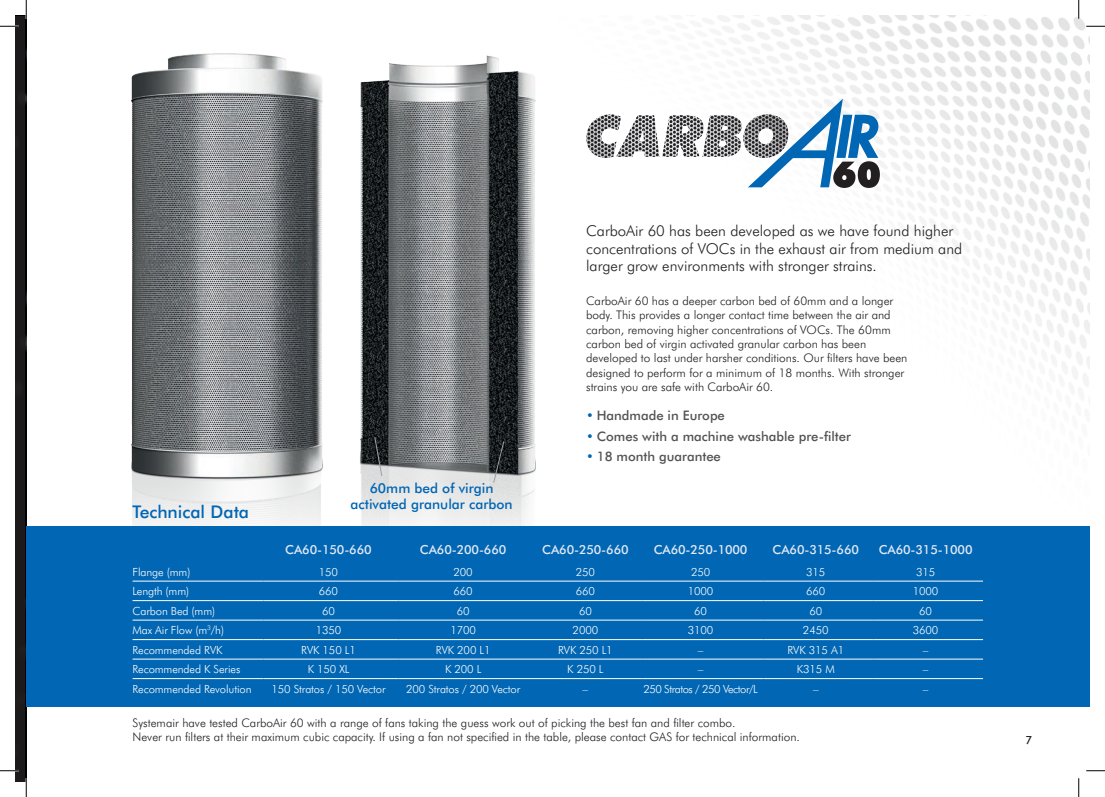
<style>
.page{position:relative;width:1105px;height:797px;background:#fff}
.page>*{position:absolute;margin:0;border:0;box-sizing:border-box;transform-origin:0 0}
.t1{font:500 17.5px "Futura BT";color:#0166b3}
.t2{font:300 15px/17.5px "Futura BT";color:#231f20}
.t3{font:500 13.75px/16.2px "Futura BT";color:#0166b3;text-align:center}
.t4{font:500 13.12px "Futura BT";color:#555252}
.t5{font:500 12.5px "Futura BT";letter-spacing:-.01em;color:#e1e9f6}
.t6{font:300 11.88px/14.4px "Futura BT";color:#231f20}
.t7{font:300 11.25px "Futura BT";letter-spacing:-.01em;color:#fff}
.t8{font:300 11.25px "Futura BT";letter-spacing:-.04em;color:#fff}
.t9{font:500 11.25px "Futura BT";color:#231f20}
.s1{color:#0166b3}
</style>
<div class="page">
<img style="left:707px;top:16px;width:382px;height:370px">
<img style="left:131px;top:54px;width:405px;height:472px">
<svg style="left:25px;top:19px;width:1px;height:759px"></svg>
<div style="left:16px;top:16px;width:9px;height:765px;background:#231f20"></div>
<div style="left:26px;top:526px;width:1063px;height:181px;background:#0166b3"></div>
<hr style="left:133px;top:581px;width:131px;height:1px;background:#fff">
<hr style="left:264px;top:581px;width:134px;height:1px;background:#fff">
<hr style="left:398px;top:581px;width:135px;height:1px;background:#fff">
<hr style="left:533px;top:581px;width:110px;height:1px;background:#fff">
<hr style="left:643px;top:581px;width:120px;height:1px;background:#fff">
<hr style="left:763px;top:581px;width:110px;height:1px;background:#fff">
<hr style="left:873px;top:581px;width:110px;height:1px;background:#fff">
<hr style="left:133px;top:600px;width:131px;height:1px;background:#fff">
<hr style="left:264px;top:600px;width:134px;height:1px;background:#fff">
<hr style="left:398px;top:600px;width:135px;height:1px;background:#fff">
<hr style="left:533px;top:600px;width:110px;height:1px;background:#fff">
<hr style="left:643px;top:600px;width:120px;height:1px;background:#fff">
<hr style="left:763px;top:600px;width:110px;height:1px;background:#fff">
<hr style="left:873px;top:600px;width:110px;height:1px;background:#fff">
<hr style="left:133px;top:619px;width:131px;height:1px;background:#fff">
<hr style="left:264px;top:619px;width:134px;height:1px;background:#fff">
<hr style="left:398px;top:619px;width:135px;height:1px;background:#fff">
<hr style="left:533px;top:619px;width:110px;height:1px;background:#fff">
<hr style="left:643px;top:619px;width:120px;height:1px;background:#fff">
<hr style="left:763px;top:619px;width:110px;height:1px;background:#fff">
<hr style="left:873px;top:619px;width:110px;height:1px;background:#fff">
<hr style="left:133px;top:639px;width:131px;height:1px;background:#fff">
<hr style="left:264px;top:639px;width:134px;height:1px;background:#fff">
<hr style="left:398px;top:639px;width:135px;height:1px;background:#fff">
<hr style="left:533px;top:639px;width:110px;height:1px;background:#fff">
<hr style="left:643px;top:639px;width:120px;height:1px;background:#fff">
<hr style="left:763px;top:639px;width:110px;height:1px;background:#fff">
<hr style="left:873px;top:639px;width:110px;height:1px;background:#fff">
<hr style="left:133px;top:658px;width:131px;height:1px;background:#fff">
<hr style="left:264px;top:658px;width:134px;height:1px;background:#fff">
<hr style="left:398px;top:658px;width:135px;height:1px;background:#fff">
<hr style="left:533px;top:658px;width:110px;height:1px;background:#fff">
<hr style="left:643px;top:658px;width:120px;height:1px;background:#fff">
<hr style="left:133px;top:678px;width:131px;height:1px;background:#fff">
<hr style="left:264px;top:678px;width:134px;height:1px;background:#fff">
<hr style="left:398px;top:678px;width:135px;height:1px;background:#fff">
<hr style="left:533px;top:678px;width:110px;height:1px;background:#fff">
<hr style="left:643px;top:678px;width:120px;height:1px;background:#fff">
<hr style="left:763px;top:658px;width:110px;height:1px;background:#fff">
<hr style="left:873px;top:658px;width:110px;height:1px;background:#fff">
<hr style="left:763px;top:678px;width:110px;height:1px;background:#fff">
<hr style="left:873px;top:678px;width:110px;height:1px;background:#fff">
<svg style="left:374px;top:436px;width:9px;height:41px"></svg>
<svg style="left:493px;top:440px;width:12px;height:44px"></svg>
<svg style="left:586px;top:99px;width:294px;height:89px"></svg>
<svg style="left:0;top:25px;width:19px;height:2px"></svg>
<svg style="left:1086px;top:25px;width:19px;height:2px"></svg>
<svg style="left:0;top:770px;width:19px;height:1px"></svg>
<svg style="left:1086px;top:770px;width:19px;height:1px"></svg>
<svg style="left:25px;top:0;width:2px;height:19px"></svg>
<svg style="left:25px;top:778px;width:2px;height:19px"></svg>
<svg style="left:1078px;top:0;width:1px;height:19px"></svg>
<svg style="left:1078px;top:778px;width:1px;height:19px"></svg>
<h1 class="t1" style="left:133px;top:501px;width:118px">Technical Data</h1>
<p class="t3" style="left:351px;top:480px;width:164px">60mm bed of virgin activated granular carbon</p>
<p class="t2" style="left:586px;top:222px;width:378px">CarboAir 60 has been developed as we have found higher concentrations of VOCs in the exhaust air from medium and larger grow environments with stronger strains.</p>
<p class="t6" style="left:586px;top:293px;width:323px">CarboAir 60 has a deeper carbon bed of 60mm and a longer body. This provides a longer contact time between the air and carbon, removing higher concentrations of VOCs. The 60mm carbon bed of virgin activated granular carbon has been developed to last under harsher conditions. Our filters have been designed to perform for a minimum of 18 months. With stronger strains you are safe with CarboAir 60.</p>
<p class="t4" style="left:586px;top:407px;width:140px"><span class="s1">•</span> Handmade in Europe</p>
<p class="t4" style="left:586px;top:428px;width:266px"><span class="s1">•</span> Comes with a machine washable pre-filter</p>
<p class="t4" style="left:586px;top:448px;width:136px"><span class="s1">•</span> 18 month guarantee</p>
<p class="t5" style="left:285px;top:542px;width:88px">CA60-150-660</p>
<p class="t5" style="left:420px;top:542px;width:88px">CA60-200-660</p>
<p class="t5" style="left:542px;top:542px;width:88px">CA60-250-660</p>
<p class="t5" style="left:654px;top:542px;width:95px">CA60-250-1000</p>
<p class="t5" style="left:772px;top:542px;width:88px">CA60-315-660</p>
<p class="t5" style="left:879px;top:542px;width:95px">CA60-315-1000</p>
<p class="t7" style="left:133px;top:564px;width:59px">Flange (mm)</p>
<p class="t7" style="left:319px;top:564px;width:21px">150</p>
<p class="t7" style="left:454px;top:564px;width:21px">200</p>
<p class="t7" style="left:576px;top:564px;width:21px">250</p>
<p class="t7" style="left:691px;top:564px;width:21px">250</p>
<p class="t7" style="left:806px;top:564px;width:21px">315</p>
<p class="t7" style="left:916px;top:564px;width:21px">315</p>
<p class="t7" style="left:133px;top:584px;width:58px">Length (mm)</p>
<p class="t7" style="left:319px;top:584px;width:21px">660</p>
<p class="t7" style="left:454px;top:584px;width:21px">660</p>
<p class="t7" style="left:576px;top:584px;width:21px">660</p>
<p class="t7" style="left:688px;top:584px;width:27px">1000</p>
<p class="t7" style="left:806px;top:584px;width:21px">660</p>
<p class="t7" style="left:913px;top:584px;width:27px">1000</p>
<p class="t7" style="left:133px;top:604px;width:84px">Carbon Bed (mm)</p>
<p class="t7" style="left:322px;top:604px;width:14px">60</p>
<p class="t7" style="left:457px;top:604px;width:14px">60</p>
<p class="t7" style="left:579px;top:604px;width:14px">60</p>
<p class="t7" style="left:694px;top:604px;width:14px">60</p>
<p class="t7" style="left:809px;top:604px;width:14px">60</p>
<p class="t7" style="left:919px;top:604px;width:14px">60</p>
<p class="t7" style="left:133px;top:623px;width:93px">Max Air Flow (m<sup>3</sup>/h)</p>
<p class="t7" style="left:316px;top:623px;width:27px">1350</p>
<p class="t7" style="left:450px;top:623px;width:27px">1700</p>
<p class="t7" style="left:573px;top:623px;width:27px">2000</p>
<p class="t7" style="left:688px;top:623px;width:27px">3100</p>
<p class="t7" style="left:803px;top:623px;width:27px">2450</p>
<p class="t7" style="left:913px;top:623px;width:27px">3600</p>
<p class="t7" style="left:133px;top:642px;width:91px">Recommended RVK</p>
<p class="t7" style="left:301px;top:642px;width:56px">RVK 150 L1</p>
<p class="t7" style="left:436px;top:642px;width:56px">RVK 200 L1</p>
<p class="t7" style="left:558px;top:642px;width:56px">RVK 250 L1</p>
<p class="t7" style="left:698px;top:642px;width:7px">–</p>
<p class="t7" style="left:787px;top:642px;width:58px">RVK 315 A1</p>
<p class="t7" style="left:923px;top:642px;width:7px">–</p>
<p class="t7" style="left:133px;top:662px;width:109px">Recommended K Series</p>
<p class="t7" style="left:308px;top:662px;width:43px">K 150 XL</p>
<p class="t7" style="left:445px;top:662px;width:38px">K 200 L</p>
<p class="t7" style="left:567px;top:662px;width:38px">K 250 L</p>
<p class="t7" style="left:698px;top:662px;width:7px">–</p>
<p class="t7" style="left:797px;top:662px;width:39px">K315 M</p>
<p class="t7" style="left:923px;top:662px;width:7px">–</p>
<p class="t7" style="left:133px;top:682px;width:121px">Recommended Revolution</p>
<p class="t7" style="left:271px;top:682px;width:116px">150 Stratos / 150 Vector</p>
<p class="t7" style="left:406px;top:682px;width:116px">200 Stratos / 200 Vector</p>
<p class="t7" style="left:583px;top:682px;width:7px">–</p>
<p class="t8" style="left:643px;top:682px;width:116px">250 Stratos / 250 Vector/L</p>
<p class="t7" style="left:813px;top:682px;width:7px">–</p>
<p class="t7" style="left:923px;top:682px;width:7px">–</p>
<p class="t6" style="left:133px;top:715px;width:669px">Systemair have tested CarboAir 60 with a range of fans taking the guess work out of picking the best fan and filter combo.<br>Never run filters at their maximum cubic capacity. If using a fan not specified in the table, please contact GAS for technical information.</p>
<p class="t9" style="left:1025px;top:733px;width:8px">7</p>
</div>
